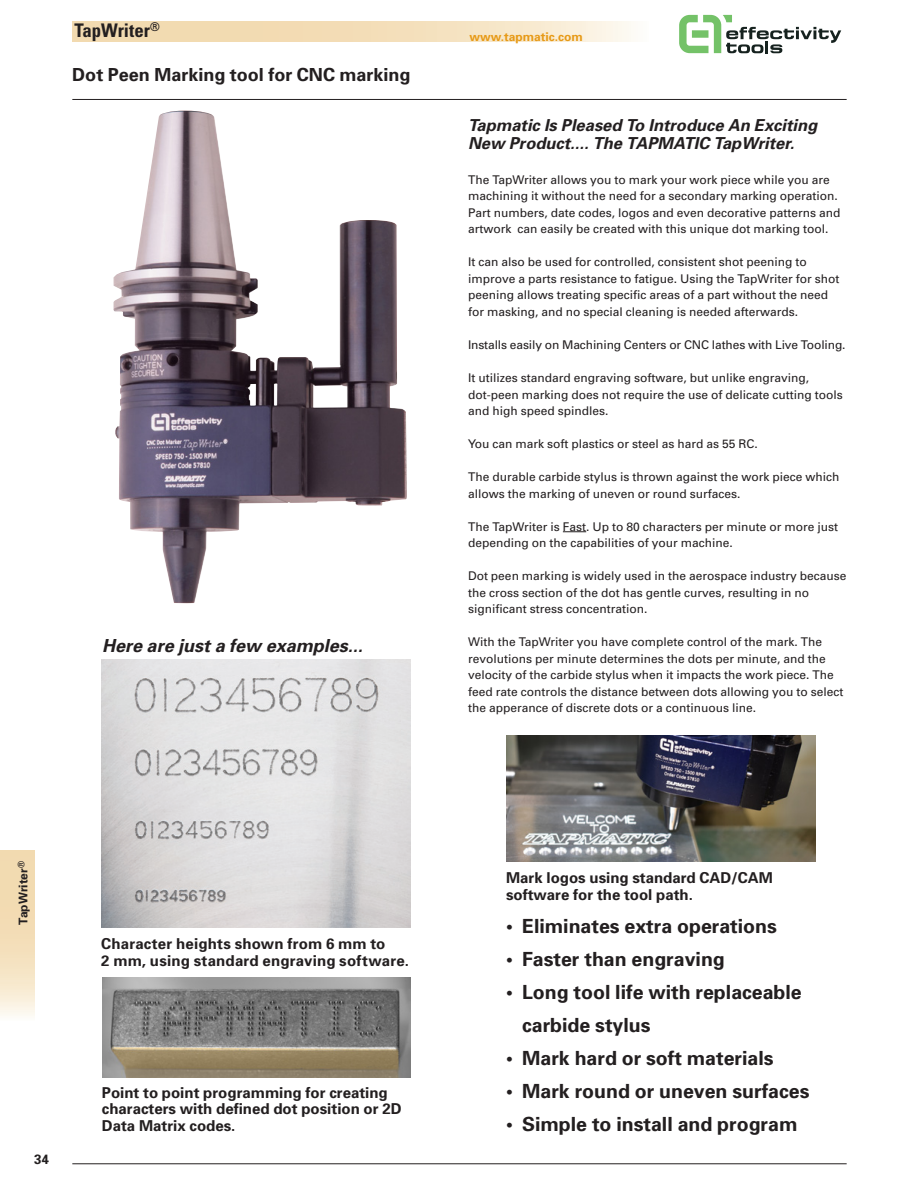
<style>
.page{position:relative;width:919px;height:1187px;background:#fff}
.page>*{position:absolute;margin:0;border:0;box-sizing:border-box;transform-origin:0 0}
.Grundschrift{font:700 19.5px "Univers";color:#231f20}
.Modellbezeichnung{font:700 condensed 18.75px "Univers";color:#231f20}
.Haupttitel_12{font:700 18px "Univers";color:#231f20}
.Zwischentitel{font:italic 700 18px "Univers";color:#231f20}
.t1{font:italic 700 16.5px/18px "Univers";color:#231f20}
.Grundschrift-2{font:700 15px/16.5px "Univers";color:#231f20}
.Zwischentitel-2{font:700 15px/16.5px "Univers";color:#231f20}
.t2{font:700 13.5px "Univers";color:#231f20}
.t3{font:12px/16.5px "Univers";color:#231f20}
.t4{font:700 12px "Univers";color:#e79a17}
.Register{font:700 12px "Univers";color:#231f20}
</style>
<div class="page">
<svg style="left:72px;top:21px;width:559px;height:20px;background:#f4e1be"></svg>
<hr style="left:72px;top:99px;width:774px;height:1px;background:#231f20">
<svg style="left:0;top:850px;width:34px;height:166px;background:#f4e1be"></svg>
<img style="left:102px;top:659px;width:308px;height:268px">
<hr style="left:72px;top:1163px;width:774px;height:1px;background:#231f20">
<svg style="left:563px;top:531px;width:23px;height:1px"></svg>
<svg style="left:679px;top:15px;width:163px;height:38px"></svg>
<img style="left:113px;top:111px;width:294px;height:492px">
<img style="left:506px;top:735px;width:309px;height:126px">
<img style="left:103px;top:977px;width:307px;height:100px">
<p class="Modellbezeichnung" style="left:74px;top:19px;width:87px">TapWriter<sup>®</sup></p>
<p class="Haupttitel_12" style="left:72px;top:63px;width:340px">Dot Peen Marking tool for CNC marking</p>
<p class="Zwischentitel" style="left:102px;top:634px;width:262px">Here are just a few examples...</p>
<p class="t4" style="left:469px;top:29px;width:115px">www.tapmatic.com</p>
<p class="t1" style="left:468px;top:116px;width:351px">Tapmatic Is Pleased To Introduce An Exciting<br>New Product.... The TAPMATIC TapWriter.</p>
<p class="t3" style="left:468px;top:171px;width:374px">The TapWriter allows you to mark your work piece while you are machining it without the need for a secondary marking operation.<br>Part numbers, date codes, logos and even decorative patterns and artwork can easily be created with this unique dot marking tool.</p>
<p class="t3" style="left:468px;top:254px;width:373px">It can also be used for controlled, consistent shot peening to improve a parts resistance to fatigue. Using the TapWriter for shot peening allows treating specific areas of a part without the need for masking, and no special cleaning is needed afterwards.</p>
<p class="t3" style="left:468px;top:336px;width:379px">Installs easily on Machining Centers or CNC lathes with Live Tooling.</p>
<p class="t3" style="left:468px;top:369px;width:343px">It utilizes standard engraving software, but unlike engraving,</p>
<p class="t3" style="left:468px;top:386px;width:376px">dot-peen marking does not require the use of delicate cutting tools and high speed spindles.</p>
<p class="t3" style="left:468px;top:435px;width:291px">You can mark soft plastics or steel as hard as 55 RC.</p>
<p class="t3" style="left:468px;top:468px;width:373px">The durable carbide stylus is thrown against the work piece which allows the marking of uneven or round surfaces.</p>
<p class="t3" style="left:468px;top:518px;width:371px">The TapWriter is Fast. Up to 80 characters per minute or more just depending on the capabilities of your machine.</p>
<p class="t3" style="left:468px;top:567px;width:380px">Dot peen marking is widely used in the aerospace industry because the cross section of the dot has gentle curves, resulting in no significant stress concentration.</p>
<p class="t3" style="left:468px;top:633px;width:377px">With the TapWriter you have complete control of the mark. The revolutions per minute determines the dots per minute, and the velocity of the carbide stylus when it impacts the work piece. The feed rate controls the distance between dots allowing you to select the apperance of discrete dots or a continuous line.</p>
<p class="Register" style="left:16px;top:924px;width:65px;rotate:-90deg">TapWriter<sup>®</sup></p>
<p class="t2" style="left:34px;top:1150px;width:17px">34</p>
<p class="Grundschrift-2" style="left:101px;top:935px;width:309px">Character heights shown from 6 mm to<br>2 mm, using standard engraving software.</p>
<p class="Grundschrift-2" style="left:102px;top:1083px;width:301px">Point to point programming for creating characters with defined dot position or 2D<br>Data Matrix codes.</p>
<p class="Zwischentitel-2" style="left:506px;top:869px;width:268px">Mark logos using standard CAD/CAM software for the tool path.</p>
<p class="Grundschrift" style="left:506px;top:913px;width:272px">• Eliminates extra operations</p>
<p class="Grundschrift" style="left:506px;top:946px;width:220px">• Faster than engraving</p>
<p class="Grundschrift" style="left:506px;top:979px;width:297px">• Long tool life with replaceable</p>
<p class="Grundschrift" style="left:522px;top:1012px;width:130px">carbide stylus</p>
<p class="Grundschrift" style="left:506px;top:1045px;width:269px">• Mark hard or soft materials</p>
<p class="Grundschrift" style="left:506px;top:1078px;width:305px">• Mark round or uneven surfaces</p>
<p class="Grundschrift" style="left:506px;top:1111px;width:293px">• Simple to install and program</p>
</div>
